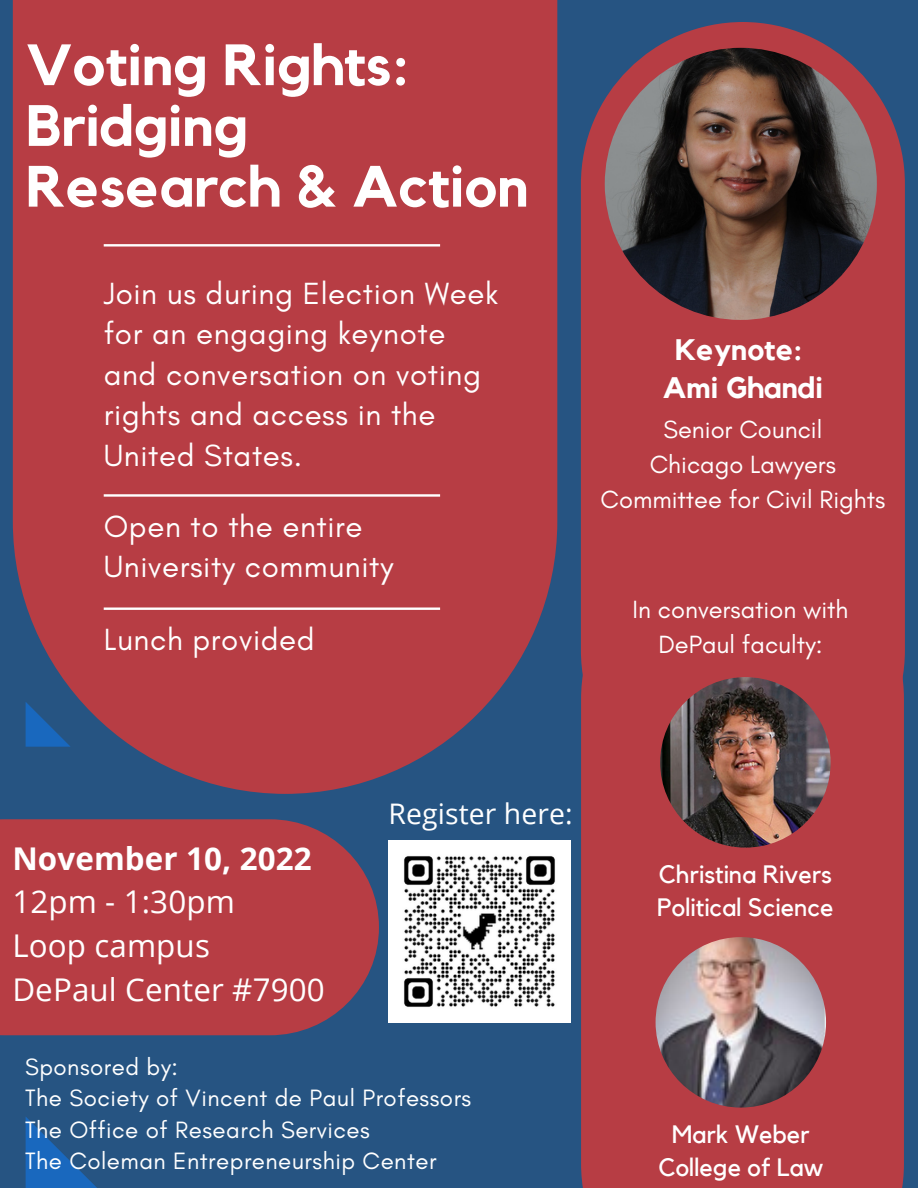
<style>
.page{position:relative;width:918px;height:1188px;background:#265482}
.page>*{position:absolute;margin:0;border:0;box-sizing:border-box;transform-origin:0 0}
.t1{font:700 57.45px/60.8px "Kollektif";color:#fff}
.t2{font:31.35px/43.8px "Open Sans";letter-spacing:.005em;color:#fff}
.t3{font:700 31.35px "Open Sans";letter-spacing:.005em;color:#fff}
.t4{font:31.2px/40.5px "Glacial Indifference";letter-spacing:.02em;color:#fff}
.t5{font:700 29.55px/38.2px "Kollektif";color:#fff;text-align:center}
.t6{font:28.35px "Open Sans";letter-spacing:.005em;color:#fff}
.t7{font:25.35px/35px "Glacial Indifference";color:#fff;text-align:center}
.t8{font:25.05px/32.7px "Kollektif";color:#fff}
.t9{font:24px/31.5px "Glacial Indifference";letter-spacing:.02em;color:#fff}
</style>
<div class="page">
<div style="left:581px;top:22px;width:324px;height:790px;background:#b73d44;border-radius:162px"></div>
<svg style="left:13px;top:0;width:544px;height:794px;fill:#b73d44"></svg>
<div style="left:581px;top:657px;width:323px;height:531px;background:#b73d44"></div>
<img style="left:660px;top:677px;width:171px;height:171px;border-radius:50%">
<img style="left:605px;top:48px;width:272px;height:272px;border-radius:50%">
<svg style="left:26px;top:702px;width:45px;height:45px"></svg>
<svg style="left:26px;top:1117px;width:71px;height:71px"></svg>
<hr style="left:104px;top:244px;width:336px;height:2px;background:#fff">
<img style="left:656px;top:937px;width:170px;height:171px;border-radius:50%">
<hr style="left:104px;top:494px;width:336px;height:3px;background:#fff">
<hr style="left:104px;top:608px;width:336px;height:2px;background:#fff">
<div style="left:0;top:819px;width:379px;height:216px;background:#b73d44"></div>
<img style="left:389px;top:840px;width:182px;height:182px">
<h1 class="t1" style="left:26px;top:37px;width:504px">Voting Rights:<br>Bridging<br>Research &amp; Action</h1>
<p class="t4" style="left:104px;top:273px;width:396px">Join us during Election Week for an engaging keynote and conversation on voting rights and access in the<br>United States.</p>
<p class="t4" style="left:104px;top:506px;width:291px">Open to the entire<br>University community</p>
<p class="t4" style="left:104px;top:619px;width:212px">Lunch provided</p>
<p class="t5" style="left:663px;top:332px;width:162px">Keynote:<br>Ami Ghandi</p>
<p class="t7" style="left:601px;top:412px;width:286px">Senior Council<br>Chicago Lawyers<br>Committee for Civil Rights</p>
<p class="t7" style="left:633px;top:592px;width:218px">In conversation with<br>DePaul faculty:</p>
<p class="t3" style="left:12px;top:836px;width:301px">November 10, 2022</p>
<p class="t2" style="left:12px;top:879px;width:314px">12pm - 1:30pm<br>Loop campus<br>DePaul Center #7900</p>
<p class="t6" style="left:389px;top:794px;width:186px">Register here:</p>
<p class="t9" style="left:25px;top:1051px;width:448px">Sponsored by:<br>The Society of Vincent de Paul Professors<br>The Office of Research Services<br>The Coleman Entrepreneurship Center</p>
<p class="t8" style="left:657px;top:859px;width:178px">Christina Rivers<br>Political Science</p>
<p class="t8" style="left:658px;top:1119px;width:166px;text-align:center">Mark Weber<br>College of Law</p>
</div>
